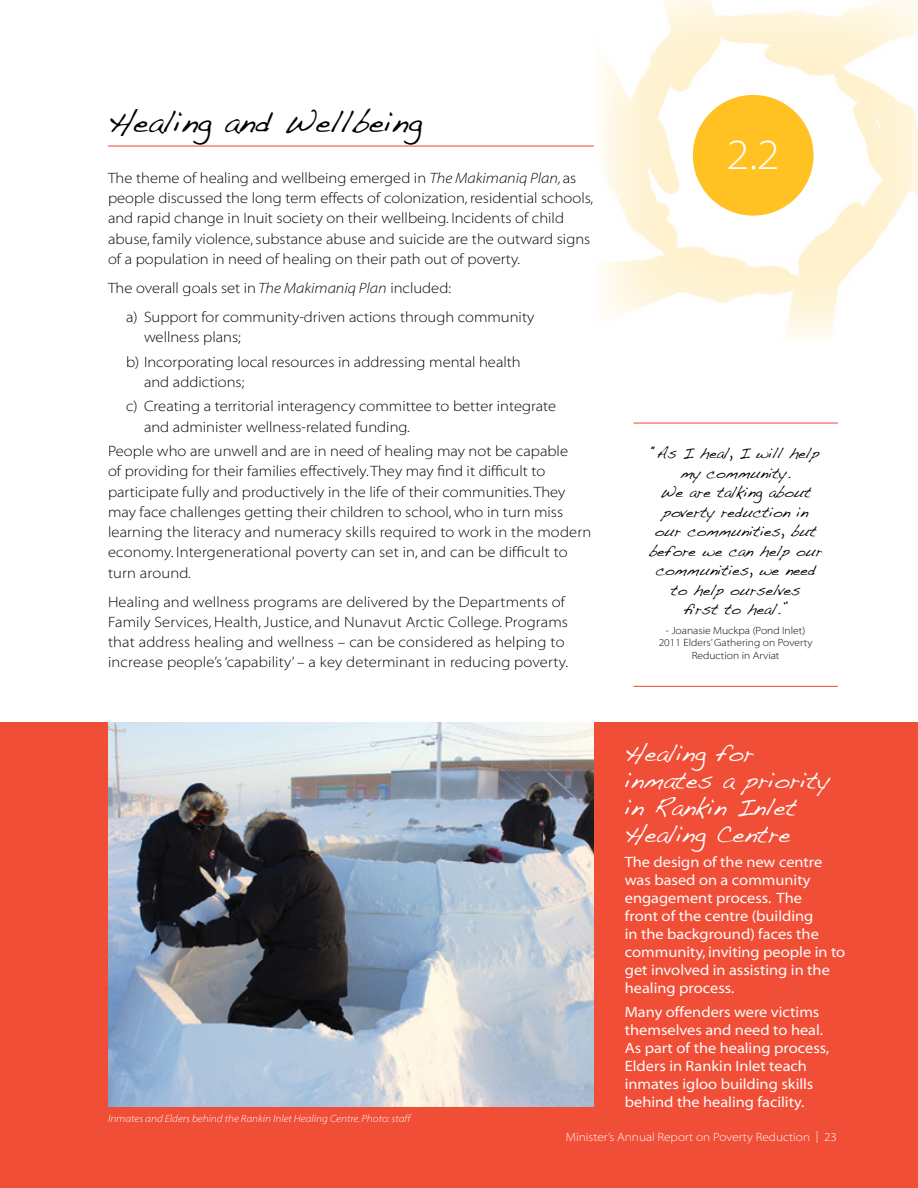
<style>
.page{position:relative;width:918px;height:1188px;background:#fff}
.page>*{position:absolute;margin:0;border:0;box-sizing:border-box;transform-origin:0 0}
.t1{font:43.2px "Myriad MM 215 700";color:#fff}
.t2{font:30.75px "Handwriting Dakota";color:#000}
.t3{font:24px/27px "Handwriting Dakota";color:#fff}
.t4{font:15px/20.2px "Myriad MM 215 700";color:#000}
.t5{font:15px/18px "Myriad MM 400 700";color:#fff}
.t6{font:15px/19.5px "Handwriting Dakota";color:#000;text-align:center}
.t7{font:12px "Myriad MM 215 700";color:#fff}
.t8{font:10.5px/12.6px "Myriad MM 215 700";color:#000;text-align:center}
.t9{font:10.5px "Myriad MM It 215 700";color:#fff}
.s1{font-family:"Myriad MM It 215 700"}
</style>
<div class="page">
<div style="left:0;top:723px;width:918px;height:465px;background:#f04e37"></div>
<img style="left:108px;top:723px;width:486px;height:384px">
<hr style="left:108px;top:146px;width:486px;height:1px;background:#f04e37">
<hr style="left:633px;top:423px;width:205px;height:1px;background:#f04e37">
<hr style="left:633px;top:686px;width:205px;height:1px;background:#f04e37">
<img style="left:601px;top:0;width:317px;height:337px">
<div style="left:691px;top:93px;width:124px;height:124px;background:#ffc222;border-radius:50%"></div>
<div style="left:690px;top:92px;width:127px;height:127px;border:3px solid #fff;border-radius:50%"></div>
<h2 class="t2" style="left:108px;top:103px;width:316px">Healing and Wellbeing</h2>
<p class="t4" style="left:108px;top:169px;width:487px">The theme of healing and wellbeing emerged in <span class="s1">The Makimaniq Plan,</span> as people discussed the long term effects of colonization, residential schools, and rapid change in Inuit society on their wellbeing. Incidents of child abuse, family violence, substance abuse and suicide are the outward signs of a population in need of healing on their path out of poverty.</p>
<p class="t4" style="left:126px;top:274px;width:410px;line-height:29px;text-indent:-18px">The overall goals set in <span class="s1">The Makimaniq Plan</span> included:<br>a) Support for community-driven actions through community</p>
<p class="t4" style="left:126px;top:325px;width:396px;line-height:24.6px;text-indent:18px">wellness plans;<br>b) Incorporating local resources in addressing mental health</p>
<p class="t4" style="left:126px;top:370px;width:432px;line-height:24.6px;text-indent:18px">and addictions;<br>c) Creating a territorial interagency committee to better integrate</p>
<p class="t4" style="left:108px;top:415px;width:462px;line-height:24.6px;text-indent:36px">and administer wellness-related funding.<br>People who are unwell and are in need of healing may not be capable</p>
<p class="t4" style="left:108px;top:462px;width:485px">of providing for their families effectively. They may find it difficult to participate fully and productively in the life of their communities. They may face challenges getting their children to school, who in turn miss learning the literacy and numeracy skills required to work in the modern economy. Intergenerational poverty can set in, and can be difficult to turn around.</p>
<p class="t4" style="left:108px;top:592px;width:462px">Healing and wellness programs are delivered by the Departments of Family Services, Health, Justice, and Nunavut Arctic College. Programs that address healing and wellness – can be considered as helping to increase people’s ‘capability’ – a key determinant in reducing poverty.</p>
<h1 class="t1" style="left:727px;top:133px;width:55px">2.2</h1>
<p class="t6" style="left:649px;top:443px;width:175px">“As I heal, I will help my community.<br>We are talking about poverty reduction in our communities, but before we can help our communities, we need to help ourselves<br>first to heal.”</p>
<p class="t8" style="left:659px;top:624px;width:155px">- Joanasie Muckpa (Pond Inlet)<br>2011 Elders’ Gathering on Poverty<br>Reduction in Arviat</p>
<p class="t9" style="left:108px;top:1113px;width:304px">Inmates and Elders behind the Rankin Inlet Healing Centre. Photo: staff</p>
<h3 class="t3" style="left:625px;top:739px;width:206px">Healing for inmates a priority in Rankin Inlet<br>Healing Centre</h3>
<p class="t5" style="left:625px;top:853px;width:222px">The design of the new centre was based on a community engagement process. The<br>front of the centre (building<br>in the background) faces the community, inviting people in to get involved in assisting in the healing process.</p>
<p class="t5" style="left:625px;top:1004px;width:206px">Many offenders were victims themselves and need to heal.<br>As part of the healing process,<br>Elders in Rankin Inlet teach inmates igloo building skills behind the healing facility.</p>
<p class="t7" style="left:566px;top:1132px;width:273px">Minister’s Annual Report on Poverty Reduction | 23</p>
</div>
